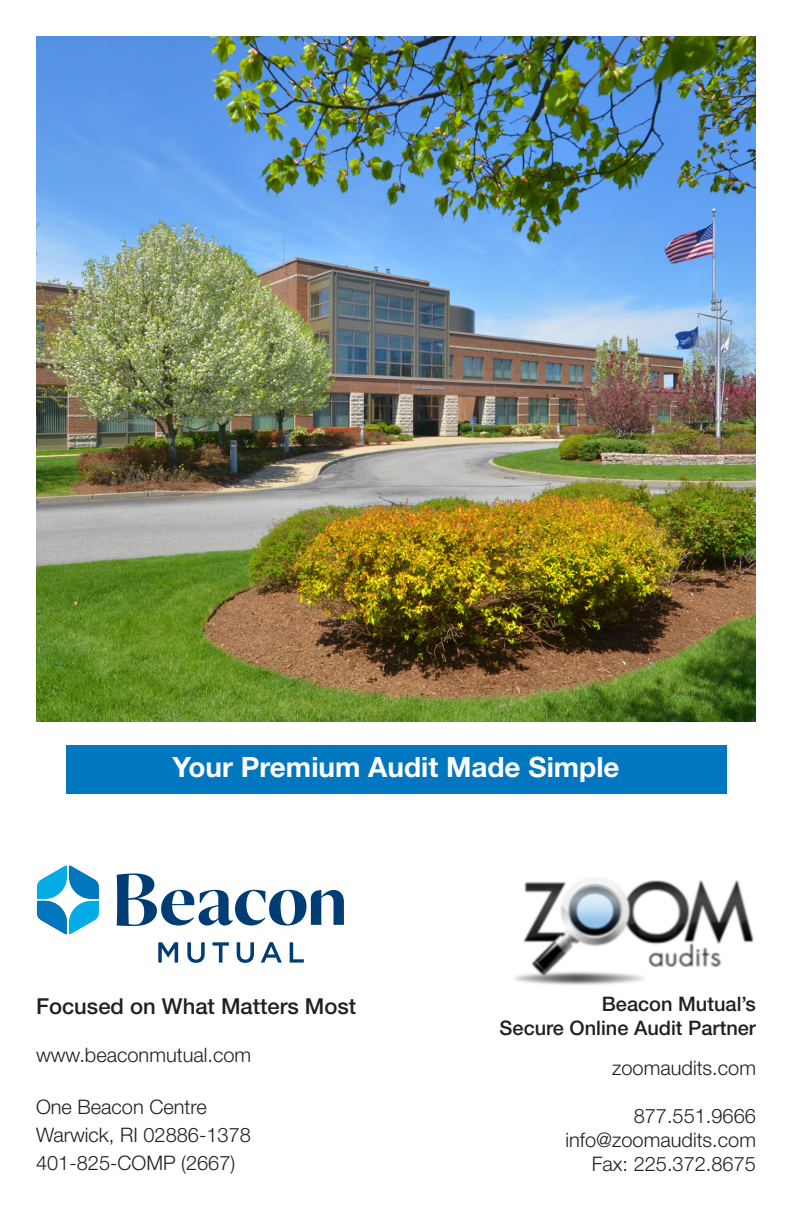
<style>
.page{position:relative;width:792px;height:1224px;background:#fff}
.page>*{position:absolute;margin:0;border:0;box-sizing:border-box;transform-origin:0 0}
.t1{font:700 28px "Helvetica Neue LT Std";color:#fff}
.t2{font:500 22px "Helvetica Neue LT Std";color:#231f20}
.t3{font:300 20px "Helvetica Neue LT Std";color:#231f20}
.t4{font:500 20px/24px "Helvetica Neue LT Std";color:#231f20;text-align:right}
</style>
<div class="page">
<img style="left:36px;top:36px;width:720px;height:685px">
<div style="left:66px;top:745px;width:661px;height:49px;background:#0077bf"></div>
<img style="left:514px;top:878px;width:240px;height:107px">
<svg style="left:158px;top:942px;width:20px;height:21px"></svg>
<svg style="left:187px;top:942px;width:18px;height:21px"></svg>
<svg style="left:212px;top:942px;width:17px;height:21px"></svg>
<svg style="left:237px;top:942px;width:17px;height:21px"></svg>
<svg style="left:261px;top:942px;width:21px;height:21px"></svg>
<svg style="left:290px;top:942px;width:14px;height:21px"></svg>
<svg style="left:117px;top:873px;width:227px;height:53px"></svg>
<svg style="left:37px;top:865px;width:62px;height:69px"></svg>
<p class="t1" style="left:172px;top:749px;width:449px">Your Premium Audit Made Simple</p>
<p class="t2" style="left:36px;top:993px;width:322px">Focused on What Matters Most</p>
<p class="t3" style="left:36px;top:1043px;width:217px">www.beaconmutual.com</p>
<p class="t3" style="left:36px;top:1094px;width:172px">One Beacon Centre</p>
<p class="t3" style="left:36px;top:1122px;width:216px">Warwick, RI 02886-1378</p>
<p class="t3" style="left:36px;top:1150px;width:201px">401-825-COMP (2667)</p>
<p class="t4" style="left:500px;top:992px;width:258px">Beacon Mutual’s<br>Secure Online Audit Partner</p>
<p class="t3" style="left:612px;top:1056px;width:145px">zoomaudits.com</p>
<p class="t3" style="left:634px;top:1104px;width:124px">877.551.9666</p>
<p class="t3" style="left:566px;top:1128px;width:192px">info@zoomaudits.com</p>
<p class="t3" style="left:592px;top:1152px;width:166px">Fax: 225.372.8675</p>
</div>
